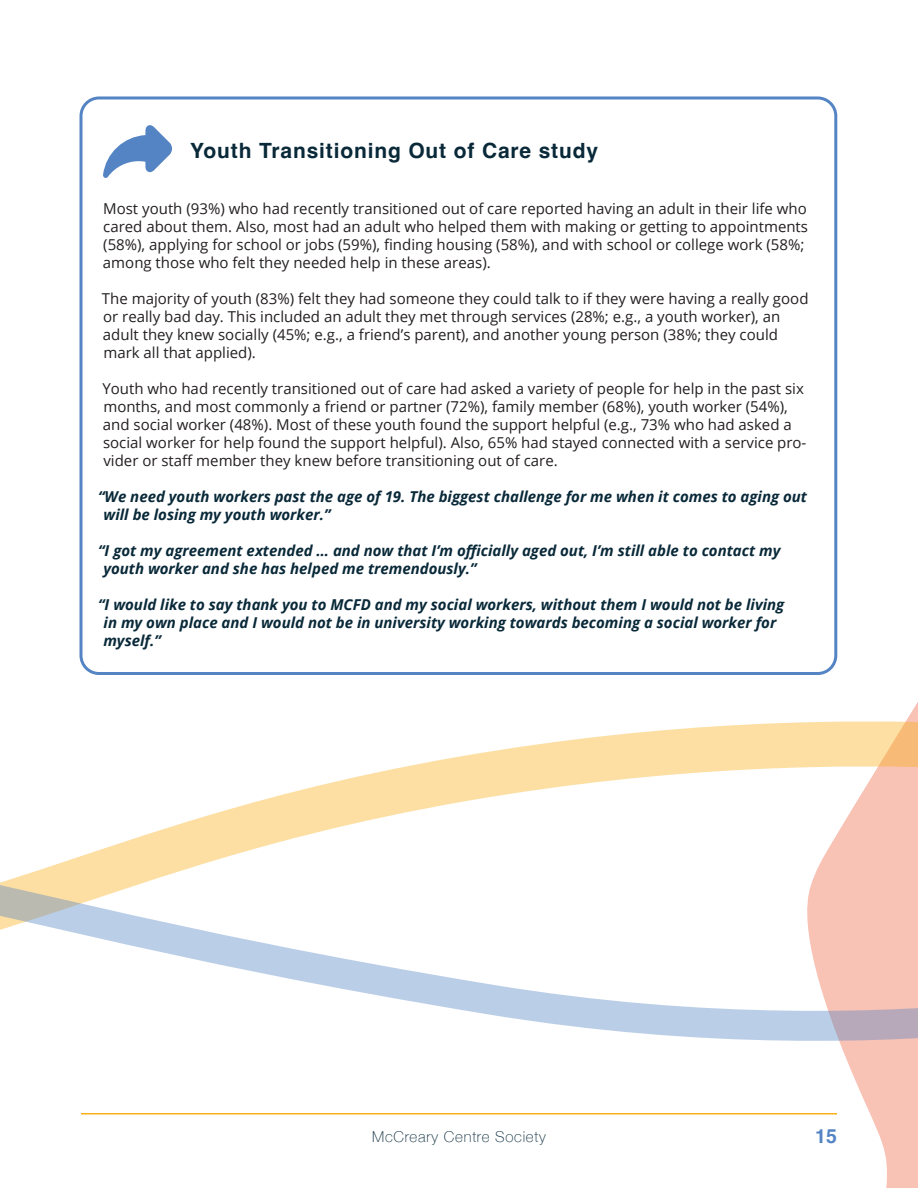
<style>
.page{position:relative;width:918px;height:1188px;background:#fff}
.page>*{position:absolute;margin:0;border:0;box-sizing:border-box;transform-origin:0 0}
.YTOC_study_header{font:700 21px "Helvetica";letter-spacing:.04em;color:#092939}
.t1{font:700 19.5px "Helvetica";color:#5484c4}
.Body_unaligned{font:15px/18px "Open Sans";color:#231f20}
.Body_unaligned-2{font:italic 700 15px/18px "Open Sans";color:#092939}
.t2{font:100 15px "Helvetica Neue";letter-spacing:.05em;color:#092939}
</style>
<div class="page">
<hr style="left:81px;top:1113px;width:756px;height:1px;background:#faaf19">
<svg style="left:798px;top:702px;width:120px;height:486px"></svg>
<div style="left:80px;top:96px;width:757px;height:579px;border:3px solid #5484c4;border-radius:18px"></div>
<svg style="left:103px;top:125px;width:69px;height:53px"></svg>
<svg style="left:352px;top:716px;width:566px;height:62px"></svg>
<svg style="left:0;top:778px;width:918px;height:275px"></svg>
<p class="YTOC_study_header" style="left:190px;top:138px;width:409px">Youth Transitioning Out of Care study</p>
<p class="Body_unaligned" style="left:103px;top:199px;width:707px">Most youth (93%) who had recently transitioned out of care reported having an adult in their life who cared about them. Also, most had an adult who helped them with making or getting to appointments (58%), applying for school or jobs (59%), finding housing (58%), and with school or college work (58%; among those who felt they needed help in these areas).</p>
<p class="Body_unaligned" style="left:102px;top:289px;width:708px">The majority of youth (83%) felt they had someone they could talk to if they were having a really good or really bad day. This included an adult they met through services (28%; e.g., a youth worker), an adult they knew socially (45%; e.g., a friend’s parent), and another young person (38%; they could mark all that applied).</p>
<p class="Body_unaligned" style="left:103px;top:379px;width:705px">Youth who had recently transitioned out of care had asked a variety of people for help in the past six months, and most commonly a friend or partner (72%), family member (68%), youth worker (54%), and social worker (48%). Most of these youth found the support helpful (e.g., 73% who had asked a social worker for help found the support helpful). Also, 65% had stayed connected with a service pro&shy;vider or staff member they knew before transitioning out of care.</p>
<p class="Body_unaligned-2" style="left:104px;top:487px;width:705px;text-indent:-5px">“We need youth workers past the age of 19. The biggest challenge for me when it comes to aging out will be losing my youth worker.”</p>
<p class="Body_unaligned-2" style="left:103px;top:541px;width:679px;text-indent:-5px">“I got my agreement extended … and now that I’m officially aged out, I’m still able to contact my youth worker and she has helped me tremendously.”</p>
<p class="Body_unaligned-2" style="left:103px;top:595px;width:682px;text-indent:-5px">“I would like to say thank you to MCFD and my social workers, without them I would not be living in my own place and I would not be in university working towards becoming a social worker for myself.”</p>
<p class="t2" style="left:372px;top:1125px;width:175px">McCreary Centre Society</p>
<h2 class="t1" style="left:815px;top:1124px;width:23px">15</h2>
</div>
